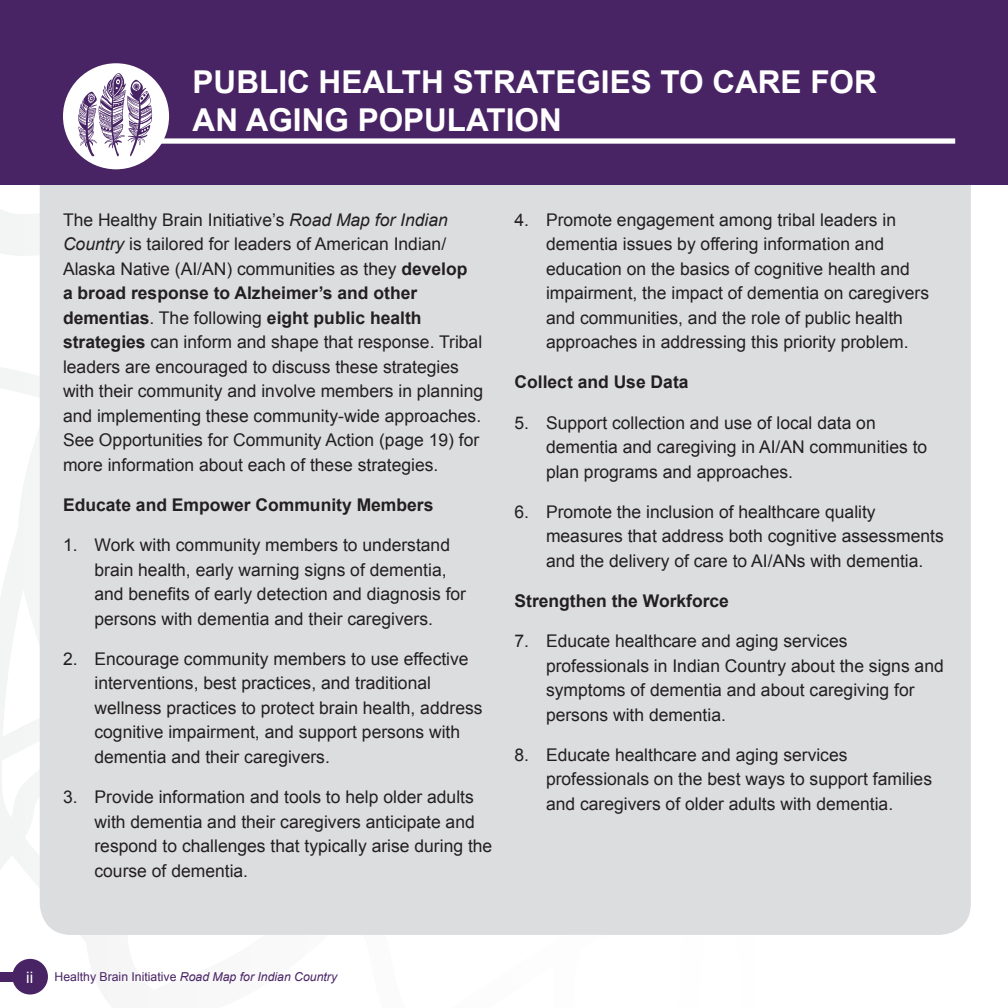
<style>
.page{position:relative;width:1008px;height:1008px;background:#fff}
.page>*{position:absolute;margin:0;border:0;box-sizing:border-box;transform-origin:0 0}
.t1{font:700 31.5px/37.8px "Arial";color:#fff}
.t2{font:17.5px/24.5px "Arial";color:#231f20}
.t3{font:700 17.5px "Arial";color:#231f20}
.t4{font:15.75px "Arial";color:#fff}
.t5{font:italic 12.25px "Arial";color:#492464}
.s1{font-style:italic}
.s2{font-weight:700}
.s3{font-style:normal}
</style>
<div class="page">
<svg style="left:0;top:185px;width:48px;height:802px"></svg>
<div style="left:12px;top:959px;width:36px;height:36px;background:#492464;border-radius:50%"></div>
<div style="left:0;top:972px;width:16px;height:9px;background:#492464"></div>
<div style="left:40px;top:185px;width:931px;height:750px;background:#dcdddf"></div>
<div style="left:0;top:0;width:1008px;height:185px;background:#492464"></div>
<div style="left:116px;top:138px;width:839px;height:6px;background:#fff"></div>
<div style="left:63px;top:63px;width:106px;height:106px;background:#fff;border-radius:50%"></div>
<svg style="left:77px;top:73px;width:75px;height:84px"></svg>
<h1 class="t1" style="left:193px;top:63px;width:686px">PUBLIC HEALTH STRATEGIES TO CARE FOR<br>AN AGING POPULATION</h1>
<p class="t2" style="left:63px;top:207px;width:422px">The Healthy Brain Initiative’s <span class="s1">Road Map for Indian Country</span> is tailored for leaders of American Indian/ Alaska Native (AI/AN) communities as they <span class="s2">develop<br>a broad response to Alzheimer’s and other dementias</span>. The following <span class="s2">eight public health strategies</span> can inform and shape that response. Tribal leaders are encouraged to discuss these strategies with their community and involve members in planning and implementing these community-wide approaches.<br>See Opportunities for Community Action (page 19) for more information about each of these strategies.</p>
<p class="t3" style="left:63px;top:495px;width:372px">Educate and Empower Community Members</p>
<p class="t2" style="left:94px;top:533px;width:373px;text-indent:-32px">1. Work with community members to understand brain health, early warning signs of dementia, and benefits of early detection and diagnosis for persons with dementia and their caregivers.</p>
<p class="t2" style="left:94px;top:647px;width:390px;text-indent:-32px">2. Encourage community members to use effective interventions, best practices, and traditional wellness practices to protect brain health, address cognitive impairment, and support persons with dementia and their caregivers.</p>
<p class="t2" style="left:94px;top:785px;width:399px;text-indent:-32px">3. Provide information and tools to help older adults with dementia and their caregivers anticipate and respond to challenges that typically arise during the course of dementia.</p>
<p class="t2" style="left:546px;top:207px;width:385px;text-indent:-32px">4. Promote engagement among tribal leaders in dementia issues by offering information and education on the basics of cognitive health and impairment, the impact of dementia on caregivers and communities, and the role of public health approaches in addressing this priority problem.</p>
<p class="t3" style="left:514px;top:373px;width:176px">Collect and Use Data</p>
<p class="t2" style="left:546px;top:410px;width:383px;text-indent:-32px">5. Support collection and use of local data on dementia and caregiving in AI/AN communities to plan programs and approaches.</p>
<p class="t2" style="left:546px;top:500px;width:399px;text-indent:-32px">6. Promote the inclusion of healthcare quality measures that address both cognitive assessments and the delivery of care to AI/ANs with dementia.</p>
<p class="t3" style="left:514px;top:591px;width:216px">Strengthen the Workforce</p>
<p class="t2" style="left:546px;top:629px;width:399px;text-indent:-32px">7. Educate healthcare and aging services professionals in Indian Country about the signs and symptoms of dementia and about caregiving for persons with dementia.</p>
<p class="t2" style="left:546px;top:742px;width:388px;text-indent:-32px">8. Educate healthcare and aging services professionals on the best ways to support families and caregivers of older adults with dementia.</p>
<p class="t4" style="left:26px;top:968px;width:8px">ii</p>
<p class="t5" style="left:55px;top:970px;width:284px"><span class="s3">Healthy Brain Initiative</span> Road Map for Indian Country</p>
</div>
